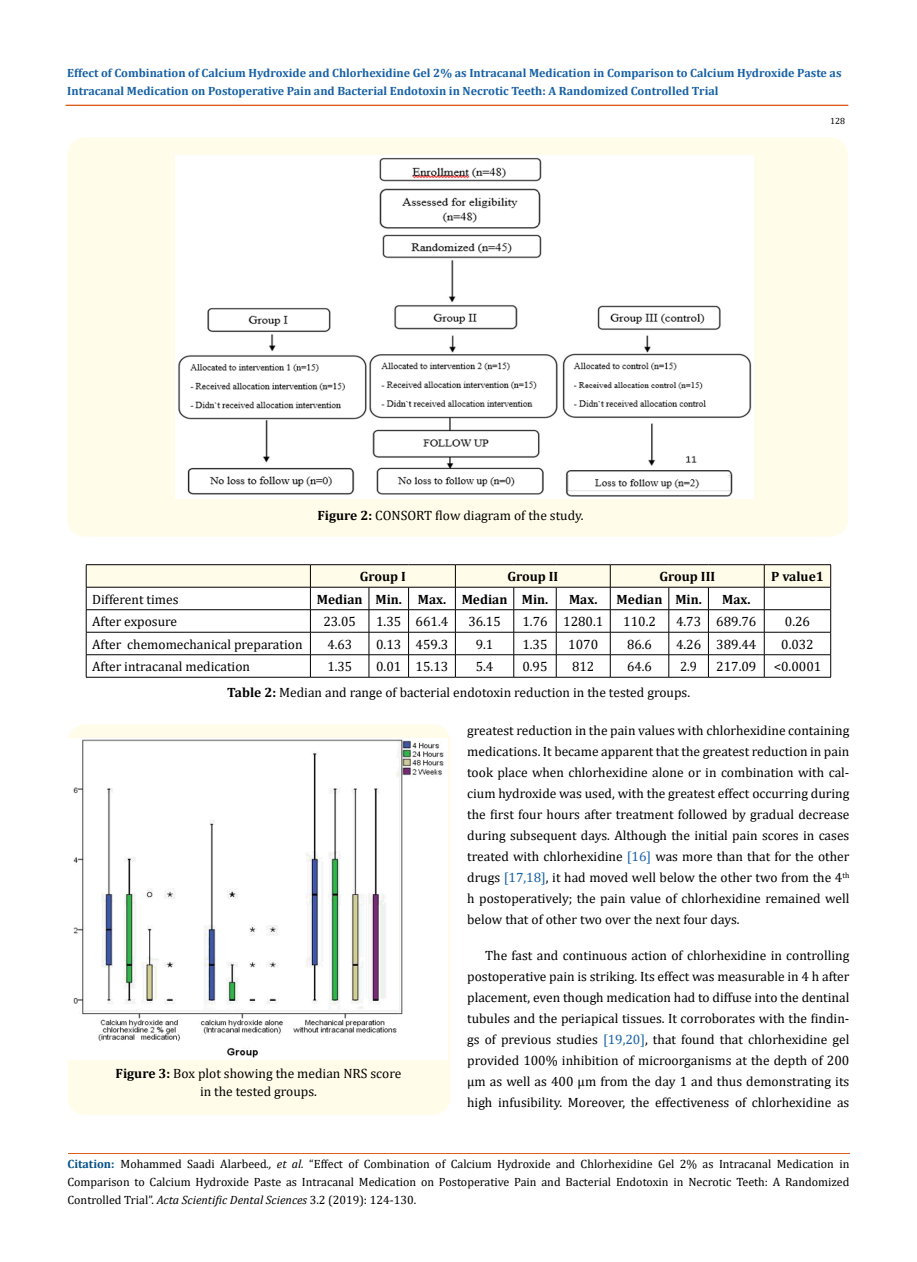
<style>
.page{position:relative;width:917px;height:1262px;background:#fff}
.page>*{position:absolute;margin:0;border:0;box-sizing:border-box;transform-origin:0 0}
.t1{font:13.5px/21px "Cambria";color:#000;text-align:justify}
.t2{font:700 13.5px "Cambria";color:#000}
.t3{font:13.5px "Cambria";color:#000;scale:.95 1}
.t4{font:12px/18px "Cambria";color:#000;text-align:justify}
.t5{font:700 12px/18px "Cambria";color:#1560a6}
.t6{font:9px "Cambria";color:#000}
.s1{font-weight:700}
.s2{color:#1560a6}
.s3{font-weight:700;color:#035089}
.s4{font-style:italic}
</style>
<div class="page">
<div style="left:67px;top:137px;width:781px;height:399px;background:#fffde9;border-radius:18px"></div>
<img style="left:175px;top:156px;width:578px;height:343px">
<svg style="left:86px;top:564px;width:745px;height:113px"></svg>
<hr style="left:86px;top:677px;width:224px;height:1px;background:#000">
<hr style="left:310px;top:677px;width:59px;height:1px;background:#000">
<hr style="left:369px;top:677px;width:39px;height:1px;background:#000">
<hr style="left:408px;top:677px;width:47px;height:1px;background:#000">
<hr style="left:455px;top:677px;width:59px;height:1px;background:#000">
<hr style="left:514px;top:677px;width:42px;height:1px;background:#000">
<hr style="left:556px;top:677px;width:54px;height:1px;background:#000">
<hr style="left:610px;top:677px;width:58px;height:1px;background:#000">
<hr style="left:668px;top:677px;width:40px;height:1px;background:#000">
<hr style="left:708px;top:677px;width:56px;height:1px;background:#000">
<hr style="left:764px;top:677px;width:66px;height:1px;background:#000">
<div style="left:67px;top:724px;width:383px;height:390px;background:#fffde9;border-radius:18px"></div>
<img style="left:67px;top:738px;width:381px;height:321px">
<div style="left:66px;top:105px;width:782px;height:1px;border:1px solid #e05d1a"></div>
<hr style="left:68px;top:1153px;width:782px;height:1px;background:#e05d1a">
<p class="t5" style="left:67px;top:63px;width:775px">Effect of Combination of Calcium Hydroxide and Chlorhexidine Gel 2% as Intracanal Medication in Comparison to Calcium Hydroxide Paste as<br>Intracanal Medication on Postoperative Pain and Bacterial Endotoxin in Necrotic Teeth: A Randomized Controlled Trial</p>
<p class="t1" style="left:317px;top:504px;width:267px"><span class="s1">Figure 2:</span> CONSORT flow diagram of the study.</p>
<p class="t6" style="left:830px;top:115px;width:16px">128</p>
<p class="t2" style="left:360px;top:567px;width:48px">Group I</p>
<p class="t2" style="left:507px;top:567px;width:52px">Group II</p>
<p class="t2" style="left:659px;top:567px;width:57px">Group III</p>
<p class="t2" style="left:771px;top:567px;width:54px">P value1</p>
<p class="t1" style="left:92px;top:588px;width:88px">Different times</p>
<p class="t2" style="left:317px;top:589px;width:233px">Median Min. Max. Median Min.</p>
<p class="t2" style="left:569px;top:589px;width:30px">Max.</p>
<p class="t2" style="left:616px;top:589px;width:87px">Median Min.</p>
<p class="t2" style="left:722px;top:589px;width:30px">Max.</p>
<p class="t1" style="left:92px;top:611px;width:86px">After exposure</p>
<p class="t1" style="left:323px;top:611px;width:34px">23.05</p>
<p class="t1" style="left:376px;top:611px;width:74px">1.35 661.4</p>
<p class="t1" style="left:468px;top:611px;width:34px">36.15</p>
<p class="t1" style="left:522px;top:611px;width:82px">1.76 1280.1</p>
<p class="t1" style="left:623px;top:611px;width:34px">110.2</p>
<p class="t1" style="left:676px;top:611px;width:82px">4.73 689.76</p>
<p class="t1" style="left:784px;top:611px;width:27px">0.26</p>
<p class="t1" style="left:92px;top:633px;width:212px">After chemomechanical preparation</p>
<p class="t1" style="left:327px;top:633px;width:26px">4.63</p>
<p class="t1" style="left:376px;top:633px;width:74px">0.13 459.3</p>
<p class="t1" style="left:475px;top:633px;width:19px">9.1</p>
<p class="t1" style="left:522px;top:633px;width:27px">1.35</p>
<p class="t1" style="left:568px;top:633px;width:31px">1070</p>
<p class="t1" style="left:627px;top:633px;width:26px">86.6</p>
<p class="t1" style="left:676px;top:633px;width:82px">4.26 389.44</p>
<p class="t1" style="left:781px;top:633px;width:34px">0.032</p>
<p class="t1" style="left:92px;top:656px;width:159px">After intracanal medication</p>
<p class="t1" style="left:327px;top:656px;width:26px">1.35</p>
<p class="t1" style="left:376px;top:656px;width:74px">0.01 15.13</p>
<p class="t1" style="left:475px;top:656px;width:19px">5.4</p>
<p class="t1" style="left:522px;top:656px;width:27px">0.95</p>
<p class="t1" style="left:572px;top:656px;width:24px">812</p>
<p class="t1" style="left:627px;top:656px;width:26px">64.6</p>
<p class="t3" style="left:680px;top:658px;width:19px">2.9</p>
<p class="t1" style="left:716px;top:656px;width:42px">217.09</p>
<p class="t1" style="left:773px;top:656px;width:49px">&lt;0.0001</p>
<p class="t1" style="left:227px;top:682px;width:464px"><span class="s1">Table 2:</span> Median and range of bacterial endotoxin reduction in the tested groups.</p>
<p class="t1" style="left:116px;top:1064px;width:287px;line-height:18px;text-align:center"><span class="s1">Figure 3:</span> Box plot showing the median NRS score in the tested groups.</p>
<p class="t1" style="left:467px;top:720px;width:384px">greatest reduction in the pain values with chlorhexidine containing medications. It became apparent that the greatest reduction in pain took place when chlorhexidine alone or in combination with cal&shy;cium hydroxide was used, with the greatest effect occurring during the first four hours after treatment followed by gradual decrease during subsequent days. Although the initial pain scores in cases treated with chlorhexidine <span class="s2">[16]</span> was more than that for the other drugs <span class="s2">[17,18]</span>, it had moved well below the other two from the 4<sup>th </sup>h postoperatively; the pain value of chlorhexidine remained well below that of other two over the next four days.</p>
<p class="t1" style="left:467px;top:945px;width:384px;text-indent:18px">The fast and continuous action of chlorhexidine in controlling postoperative pain is striking. Its effect was measurable in 4 h after placement, even though medication had to diffuse into the dentinal tubules and the periapical tissues. It corroborates with the findin&shy;gs of previous studies <span class="s2">[19,20]</span>, that found that chlorhexidine gel provided 100% inhibition of microorganisms at the depth of 200 μm as well as 400 μm from the day 1 and thus demonstrating its high infusibility. Moreover, the effectiveness of chlorhexidine as</p>
<p class="t4" style="left:67px;top:1155px;width:783px"><span class="s3">Citation:</span> Mohammed Saadi Alarbeed<span class="s4">., et al.</span> “Effect of Combination of Calcium Hydroxide and Chlorhexidine Gel 2% as Intracanal Medication in Comparison to Calcium Hydroxide Paste as Intracanal Medication on Postoperative Pain and Bacterial Endotoxin in Necrotic Teeth: A Randomized Controlled Trial”. <span class="s4">Acta Scientific Dental Sciences</span> 3.2 (2019): 124-130.</p>
</div>
